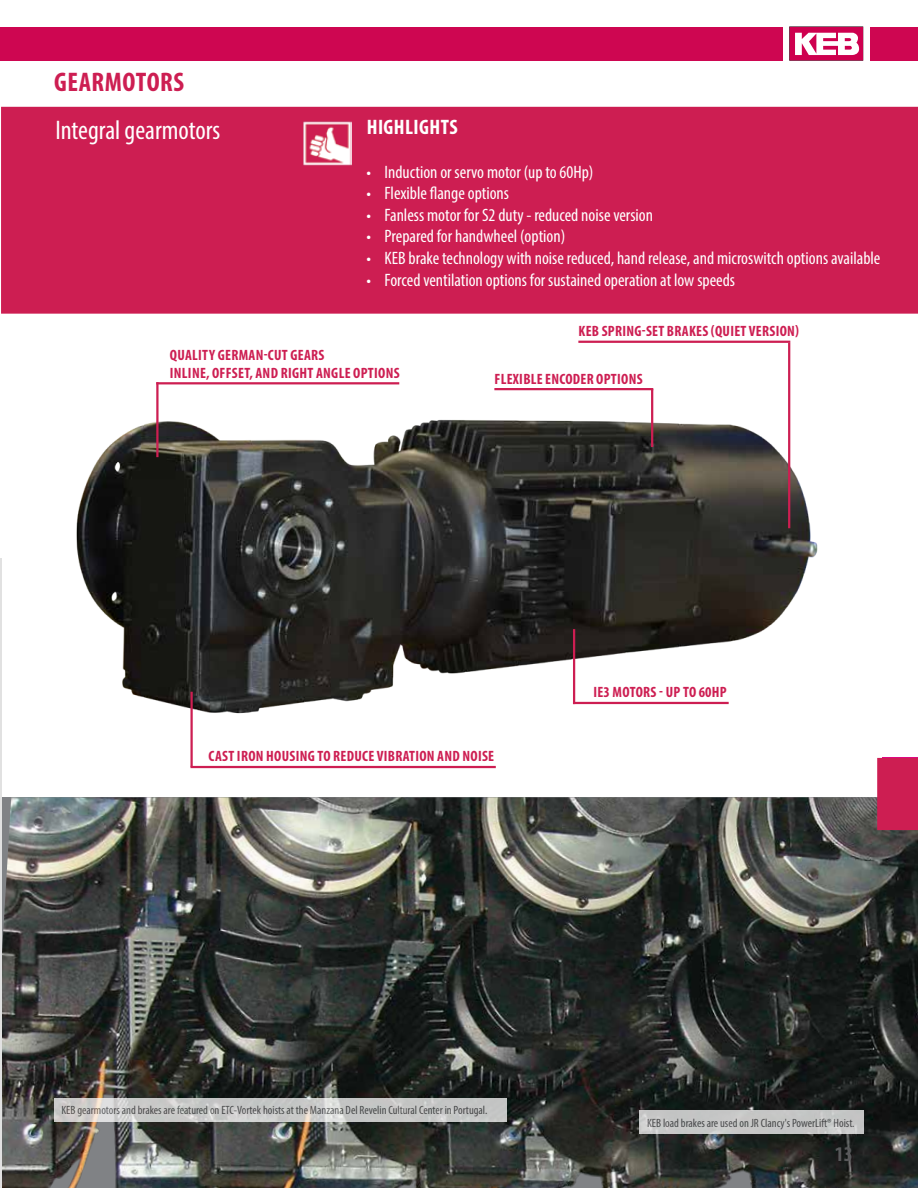
<style>
.page{position:relative;width:918px;height:1188px;background:#fff}
.page>*{position:absolute;margin:0;border:0;box-sizing:border-box;transform-origin:0 0}
.t1{font:condensed 27px "Myriad Pro";color:#fff}
.t2{font:700 condensed 27px "Myriad Pro";letter-spacing:.02em;color:#cd1e52}
.t3{font:700 condensed 21px "Myriad Pro";letter-spacing:.02em;color:#fff}
.t4{font:700 condensed 21px "Myriad Pro";color:#58595b}
.t5{font:condensed 18px "Myriad Pro";color:#fff}
.t6{font:700 condensed 15px/18px "Myriad Pro";letter-spacing:.02em;color:#cd1e52}
.t7{font:condensed 12px "Myriad Pro";color:#58595b}
</style>
<div class="page">
<div style="left:1px;top:107px;width:917px;height:207px;background:#cd1e52"></div>
<img style="left:1px;top:797px;width:917px;height:391px">
<img style="left:76px;top:340px;width:742px;height:374px">
<hr style="left:156px;top:382px;width:3px;height:75px;background:#cd1e52">
<hr style="left:651px;top:389px;width:2px;height:58px;background:#cd1e52">
<hr style="left:494px;top:388px;width:159px;height:2px;background:#cd1e52">
<hr style="left:788px;top:343px;width:2px;height:185px;background:#cd1e52">
<hr style="left:578px;top:341px;width:212px;height:2px;background:#cd1e52">
<hr style="left:573px;top:629px;width:2px;height:75px;background:#cd1e52">
<hr style="left:573px;top:702px;width:156px;height:2px;background:#cd1e52">
<hr style="left:190px;top:692px;width:3px;height:75px;background:#cd1e52">
<hr style="left:190px;top:766px;width:306px;height:2px;background:#cd1e52">
<img style="left:303px;top:119px;width:49px;height:48px">
<svg style="left:54px;top:1098px;width:453px;height:24px;background:#cbcbca"></svg>
<hr style="left:156px;top:382px;width:243px;height:2px;background:#cd1e52">
<hr style="left:0;top:1154px;width:1px;height:34px;background:#e2e1e1">
<hr style="left:0;top:558px;width:1px;height:603px;background:#e1e1e1">
<div style="left:640px;top:1110px;width:224px;height:24px;background:#c5c6c5"></div>
<div style="left:877px;top:758px;width:41px;height:72px;background:#cd1e52"></div>
<div style="left:0;top:27px;width:783px;height:33px;background:#ce0651"></div>
<svg style="left:790px;top:27px;width:73px;height:33px"></svg>
<div style="left:871px;top:27px;width:47px;height:33px;background:#ce0651"></div>
<h1 class="t2" style="left:54px;top:65px;width:131px">GEARMOTORS</h1>
<h1 class="t1" style="left:55px;top:114px;width:166px">Integral gearmotors</h1>
<p class="t3" style="left:367px;top:114px;width:92px">HIGHLIGHTS</p>
<p class="t5" style="left:367px;top:161px;width:228px">• Induction or servo motor (up to 60Hp)</p>
<p class="t5" style="left:367px;top:182px;width:144px">• Flexible flange options</p>
<p class="t5" style="left:367px;top:204px;width:288px">• Fanless motor for S2 duty - reduced noise version</p>
<p class="t5" style="left:367px;top:226px;width:200px">• Prepared for handwheel (option)</p>
<p class="t5" style="left:367px;top:247px;width:515px">• KEB brake technology with noise reduced, hand release, and microswitch options available</p>
<p class="t5" style="left:367px;top:269px;width:370px">• Forced ventilation options for sustained operation at low speeds</p>
<p class="t6" style="left:170px;top:345px;width:231px">QUALITY GERMAN-CUT GEARS<br>INLINE, OFFSET, AND RIGHT ANGLE OPTIONS</p>
<p class="t6" style="left:579px;top:322px;width:222px">KEB SPRING-SET BRAKES (QUIET VERSION)</p>
<p class="t6" style="left:495px;top:370px;width:150px">FLEXIBLE ENCODER OPTIONS</p>
<p class="t6" style="left:594px;top:683px;width:135px">IE3 MOTORS - UP TO 60HP</p>
<p class="t6" style="left:209px;top:747px;width:287px">CAST IRON HOUSING TO REDUCE VIBRATION AND NOISE</p>
<p class="t7" style="left:61px;top:1103px;width:427px">KEB gearmotors and brakes are featured on ETC-Vortek hoists at the Manzana Del Revelin Cultural Center in Portugal.</p>
<p class="t7" style="left:647px;top:1116px;width:209px">KEB load brakes are used on JR Clancy's PowerLift® Hoist.</p>
<p class="t4" style="left:835px;top:1141px;width:19px">13</p>
</div>
